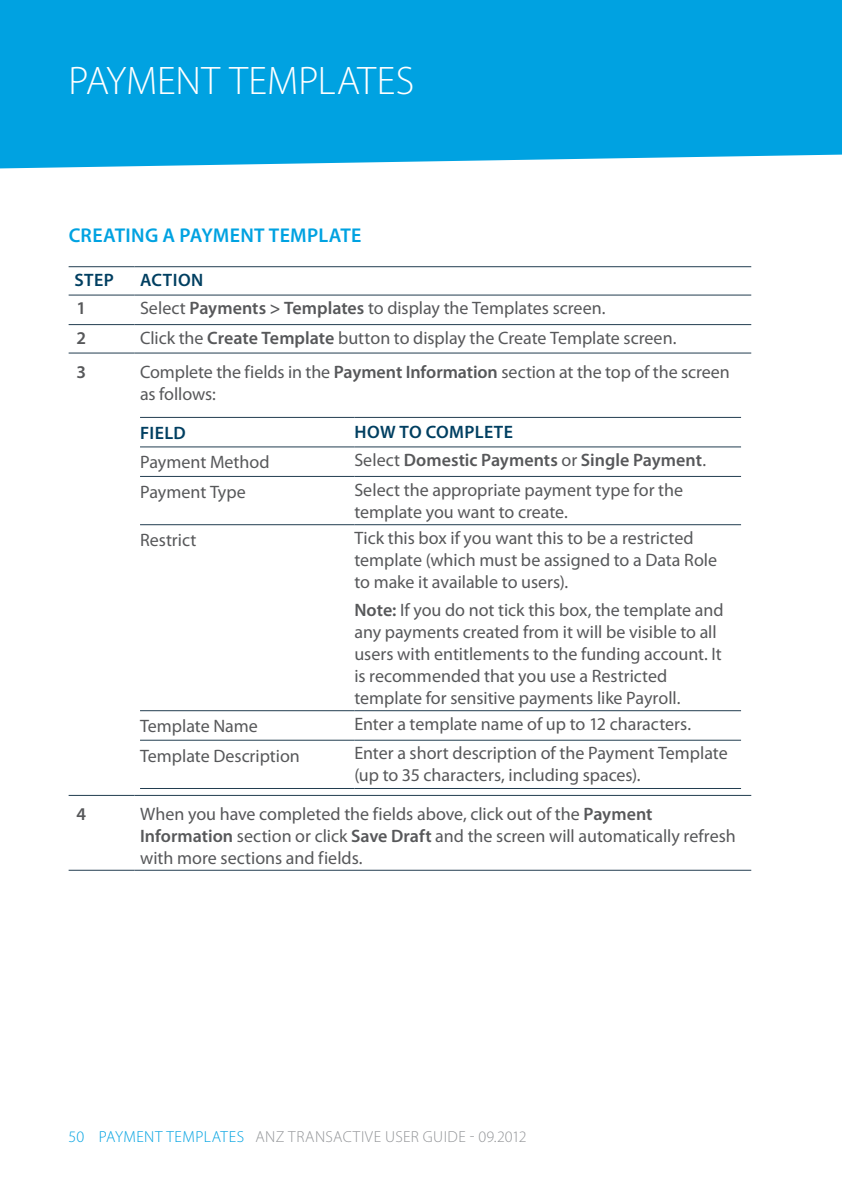
<style>
.page{position:relative;width:842px;height:1191px;background:#fff}
.page>*{position:absolute;margin:0;border:0;box-sizing:border-box;transform-origin:0 0}
.t1{font:300 40px "Myriad Pro";letter-spacing:-.005em;color:#fff}
.t2{font:600 20px "Myriad Pro";color:#00a2e1}
.t3{font:18px/22px "Myriad Pro";letter-spacing:-.005em;color:#57585a}
.t4{font:600 18px "Myriad Pro";color:#57585a}
.t5{font:600 18px "Myriad Pro";letter-spacing:.025em;color:#003f61}
.t6{font:300 16px "Myriad Pro";letter-spacing:.025em;color:#939598}
.t7{font:300 16px "Myriad Pro";letter-spacing:.02em;color:#00a2e1}
.s1{font-weight:600}
.s2{font-weight:400}
</style>
<div class="page">
<div style="left:0;top:0;width:842px;height:168px;background:#00a2e1"></div>
<hr style="left:134px;top:353px;width:617px;height:1px;background:#223d50">
<hr style="left:69px;top:324px;width:65px;height:1px;background:#223d50">
<hr style="left:69px;top:353px;width:65px;height:1px;background:#223d50">
<hr style="left:69px;top:795px;width:65px;height:1px;background:#223d50">
<hr style="left:69px;top:870px;width:65px;height:1px;background:#223d50">
<hr style="left:134px;top:324px;width:617px;height:1px;background:#223d50">
<hr style="left:134px;top:795px;width:617px;height:1px;background:#223d50">
<hr style="left:134px;top:870px;width:617px;height:1px;background:#223d50">
<hr style="left:69px;top:266px;width:65px;height:1px;background:#223d50">
<hr style="left:134px;top:266px;width:617px;height:1px;background:#223d50">
<hr style="left:69px;top:294px;width:65px;height:1px;background:#223d50">
<hr style="left:134px;top:294px;width:617px;height:1px;background:#223d50">
<hr style="left:140px;top:417px;width:214px;height:1px;background:#223d50">
<hr style="left:354px;top:417px;width:387px;height:1px;background:#223d50">
<hr style="left:140px;top:446px;width:214px;height:1px;background:#223d50">
<hr style="left:354px;top:446px;width:387px;height:1px;background:#223d50">
<hr style="left:140px;top:476px;width:214px;height:1px;background:#223d50">
<hr style="left:354px;top:476px;width:387px;height:1px;background:#223d50">
<hr style="left:140px;top:524px;width:214px;height:1px;background:#223d50">
<hr style="left:354px;top:524px;width:387px;height:1px;background:#223d50">
<hr style="left:140px;top:710px;width:214px;height:1px;background:#223d50">
<hr style="left:354px;top:710px;width:387px;height:1px;background:#223d50">
<hr style="left:140px;top:740px;width:214px;height:1px;background:#223d50">
<hr style="left:354px;top:740px;width:387px;height:1px;background:#223d50">
<hr style="left:140px;top:788px;width:214px;height:1px;background:#223d50">
<hr style="left:354px;top:788px;width:387px;height:1px;background:#223d50">
<h1 class="t1" style="left:68px;top:58px;width:110px">PAYMENT</h1>
<h1 class="t1" style="left:229px;top:58px;width:148px">TEMPLATES</h1>
<p class="t2" style="left:69px;top:222px;width:24px">Creating</p>
<p class="t2" style="left:162px;top:222px;width:41px">a Payment</p>
<p class="t2" style="left:269px;top:222px;width:24px">Template</p>
<p class="t5" style="left:74px;top:268px;width:41px">STEP</p>
<p class="t5" style="left:140px;top:268px;width:65px">ACTION</p>
<p class="t4" style="left:77px;top:297px;width:11px">1</p>
<p class="t3" style="left:140px;top:297px;width:465px">Select <span class="s1">Payments &gt; Templates</span> to display the Templates screen.</p>
<p class="t4" style="left:77px;top:326px;width:11px">2</p>
<p class="t3" style="left:140px;top:326px;width:536px">Click the <span class="s1">Create Template</span> button to display the Create Template screen.</p>
<p class="t4" style="left:77px;top:360px;width:11px">3</p>
<p class="t3" style="left:140px;top:360px;width:591px">Complete the fields in the <span class="s1">Payment Information</span> section at the top of the screen as follows:</p>
<p class="t5" style="left:140px;top:421px;width:19px">Field</p>
<p class="t5" style="left:355px;top:421px;width:83px">How tocomplete</p>
<p class="t3" style="left:140px;top:451px;width:131px">Payment Method</p>
<p class="t4" style="left:354px;top:448px;width:352px"><span class="s2">Select</span> Domestic Payments <span class="s2">or</span> Single Payment<span class="s2">.</span></p>
<p class="t3" style="left:140px;top:480px;width:107px">Payment Type</p>
<p class="t3" style="left:354px;top:478px;width:330px">Select the appropriate payment type for the template you want to create.</p>
<p class="t3" style="left:140px;top:529px;width:58px">Restrict</p>
<p class="t3" style="left:354px;top:526px;width:364px">Tick this box if you want this to be a restricted template (which must be assigned to a Data Role to make it available to users).</p>
<p class="t3" style="left:354px;top:598px;width:371px"><span class="s1">Note:</span> If you do not tick this box, the template and any payments created from it will be visible to all users with entitlements to the funding account. It is recommended that you use a Restricted template for sensitive payments like Payroll.</p>
<p class="t3" style="left:140px;top:715px;width:119px">Template Name</p>
<p class="t3" style="left:354px;top:712px;width:337px">Enter a template name of up to 12 characters.</p>
<p class="t3" style="left:140px;top:744px;width:161px">Template Description</p>
<p class="t3" style="left:354px;top:742px;width:375px">Enter a short description of the Payment Template (up to 35 characters, including spaces).</p>
<p class="t4" style="left:77px;top:802px;width:11px">4</p>
<p class="t3" style="left:140px;top:803px;width:597px">When you have completed the fields above, click out of the <span class="s1">Payment<br>Information</span> section or click <span class="s1">Save Draft</span> and the screen will automatically refresh with more sections and fields.</p>
<p class="t7" style="left:69px;top:1127px;width:78px">50 PAYMENT</p>
<p class="t7" style="left:166px;top:1127px;width:63px">TEMPLATES</p>
<p class="t6" style="left:255px;top:1127px;width:273px">ANZ TRANSACTIVE USER GUIDE - 09.2012</p>
</div>
